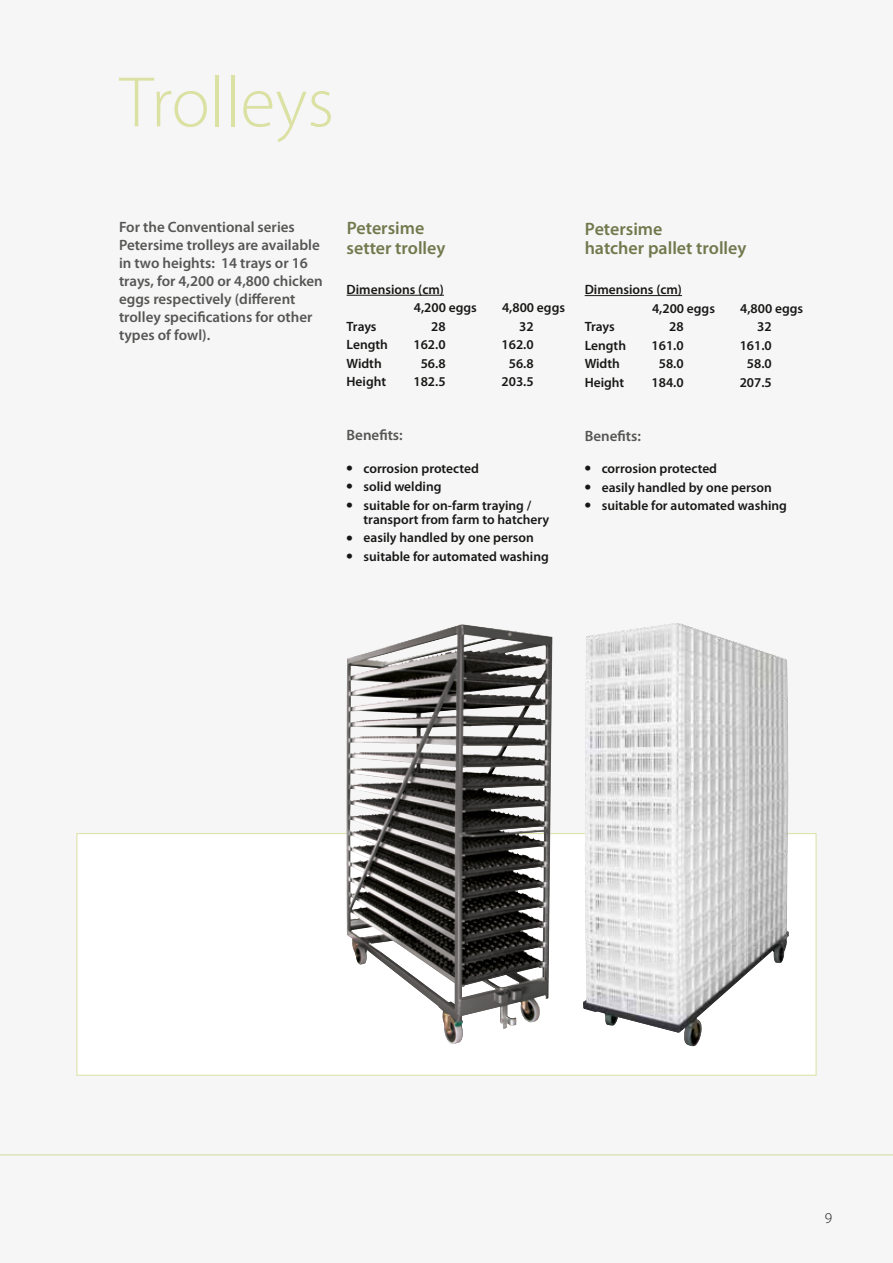
<style>
.page{position:relative;width:893px;height:1263px;background:#f6f6f6}
.page>*{position:absolute;margin:0;border:0;box-sizing:border-box;transform-origin:0 0}
.t1{font:300 72px "Myriad Pro";color:#dbe1a2}
.t2{font:600 18px/19.5px "Myriad Pro";color:#71794d}
.t3{font:600 15px/18px "Myriad Pro";color:#565655}
.t4{font:300 15px "Myriad Pro";color:#181716}
.t5{font:600 13.5px/18.5px "Myriad Pro";color:#181716}
.s1{font-family:"Times";font-weight:400;font-size:18px}
</style>
<div class="page">
<hr style="left:0;top:1154px;width:893px;height:1px;background:#dbe1a2">
<hr style="left:347px;top:295px;width:97px;height:1px;background:#181716">
<div style="left:77px;top:833px;width:739px;height:242px;background:#fff;border:1px solid #dbe1a2"></div>
<img style="left:583px;top:623px;width:206px;height:423px">
<img style="left:346px;top:624px;width:206px;height:420px">
<hr style="left:585px;top:295px;width:97px;height:1px;background:#181716">
<h1 class="t1" style="left:120px;top:59px;width:216px">trolleys</h1>
<p class="t3" style="left:119px;top:218px;width:205px">For the Conventional series<br>Petersime trolleys are available in two heights: 14 trays or 16 trays, for 4,200 or 4,800 chicken eggs respectively (different trolley specifications for other types of fowl).</p>
<h2 class="t2" style="left:585px;top:218px;width:163px">Petersime<br>hatcher pallet trolley</h2>
<h2 class="t2" style="left:347px;top:218px;width:100px">Petersime setter trolley</h2>
<p class="t5" style="left:414px;top:280px;width:64px;text-indent:-67px">Dimensions (cm)<br>4,200 eggs</p>
<p class="t5" style="left:652px;top:280px;width:64px;text-indent:-67px">Dimensions (cm)<br>4,200 eggs</p>
<p class="t5" style="left:502px;top:298px;width:64px">4,800 eggs</p>
<p class="t5" style="left:740px;top:299px;width:64px">4,800 eggs</p>
<p class="t5" style="left:347px;top:317px;width:32px">Trays</p>
<p class="t5" style="left:431px;top:317px;width:16px">28</p>
<p class="t5" style="left:519px;top:317px;width:16px">32</p>
<p class="t5" style="left:347px;top:335px;width:43px">Length</p>
<p class="t5" style="left:413px;top:335px;width:34px">162.0</p>
<p class="t5" style="left:501px;top:335px;width:34px">162.0</p>
<p class="t5" style="left:347px;top:354px;width:37px">Width</p>
<p class="t5" style="left:421px;top:354px;width:26px">56.8</p>
<p class="t5" style="left:509px;top:354px;width:26px">56.8</p>
<p class="t5" style="left:347px;top:372px;width:41px">Height</p>
<p class="t5" style="left:413px;top:372px;width:34px">182.5</p>
<p class="t5" style="left:501px;top:372px;width:34px">203.5</p>
<p class="t5" style="left:585px;top:317px;width:32px">Trays</p>
<p class="t5" style="left:669px;top:317px;width:16px">28</p>
<p class="t5" style="left:757px;top:317px;width:16px">32</p>
<p class="t5" style="left:585px;top:336px;width:43px">Length</p>
<p class="t5" style="left:652px;top:336px;width:34px">161.0</p>
<p class="t5" style="left:740px;top:336px;width:34px">161.0</p>
<p class="t5" style="left:585px;top:354px;width:37px">Width</p>
<p class="t5" style="left:659px;top:354px;width:26px">58.0</p>
<p class="t5" style="left:747px;top:354px;width:26px">58.0</p>
<p class="t5" style="left:585px;top:373px;width:41px">Height</p>
<p class="t5" style="left:652px;top:373px;width:34px">184.0</p>
<p class="t5" style="left:740px;top:373px;width:34px">207.5</p>
<p class="t3" style="left:347px;top:426px;width:58px">Benefits:</p>
<p class="t5" style="left:347px;top:459px;width:134px"><span class="s1">•</span> corrosion protected</p>
<p class="t5" style="left:347px;top:477px;width:96px"><span class="s1">•</span> solid welding</p>
<p class="t5" style="left:364px;top:498px;width:187px;line-height:14.2px;text-indent:-17px"><span class="s1">•</span> suitable for on-farm traying / transport from farm to hatchery</p>
<p class="t5" style="left:347px;top:528px;width:189px"><span class="s1">•</span> easily handled by one person</p>
<p class="t5" style="left:347px;top:547px;width:204px"><span class="s1">•</span> suitable for automated washing</p>
<p class="t3" style="left:585px;top:426px;width:58px">Benefits:</p>
<p class="t5" style="left:585px;top:459px;width:134px"><span class="s1">•</span> corrosion protected</p>
<p class="t5" style="left:585px;top:477px;width:189px"><span class="s1">•</span> easily handled by one person</p>
<p class="t5" style="left:585px;top:496px;width:204px"><span class="s1">•</span> suitable for automated washing</p>
<p class="t4" style="left:825px;top:1209px;width:9px">9</p>
</div>
